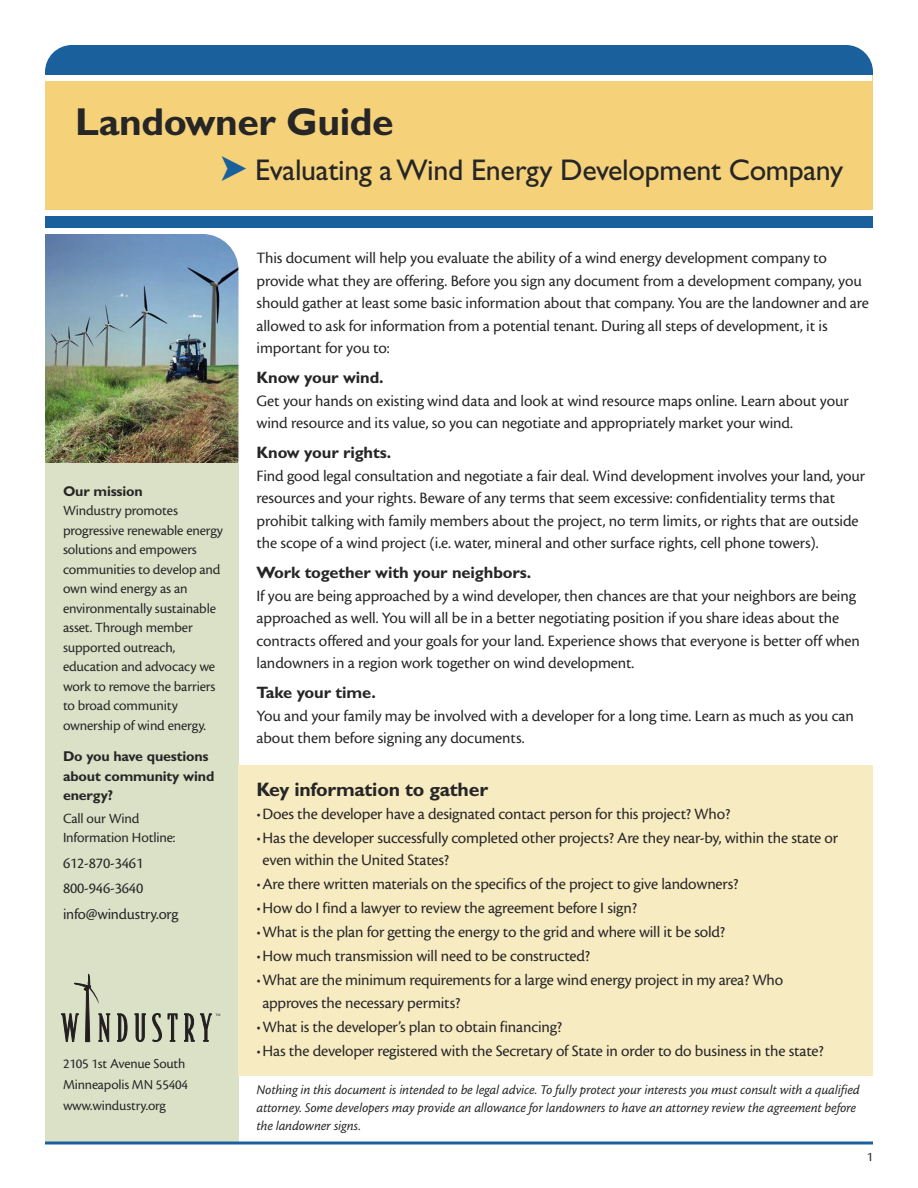
<style>
.page{position:relative;width:918px;height:1188px;background:#fff}
.page>*{position:absolute;margin:0;border:0;box-sizing:border-box;transform-origin:0 0}
.t1{font:700 39px "Gill Sans";letter-spacing:-.01em;color:#272627}
.t2{font:30px "Gill Sans";letter-spacing:-.01em;color:#272627}
.t3{font:700 19.5px "Gill Sans";letter-spacing:-.01em;color:#272627}
.t4{font:16.5px/22.5px "Cronos MM 408 11";letter-spacing:-.005em;color:#272627}
.t5{font:700 16.5px "Gill Sans";letter-spacing:-.005em;color:#272627}
.t6{font:15.75px/25.5px "Cronos MM 408 11";letter-spacing:-.01em;color:#272627}
.t7{font:14.7px/19.5px "Cronos MM 408 11";letter-spacing:-.01em;color:#272627}
.t8{font:700 14.25px/19.5px "Gill Sans";letter-spacing:-.01em;color:#272627}
.t9{font:14.25px/21px "Cronos MM 408 11";letter-spacing:-.01em;color:#272627}
.t10{font:13.8px/17.7px "Cronos MM It 408 11";color:#272627}
.t11{font:13.5px "Cronos MM 408 11";color:#272627}
.s1{color:#1a609d}
</style>
<div class="page">
<div style="left:45px;top:45px;width:828px;height:60px;background:#1a609d;border-radius:27px"></div>
<div style="left:45px;top:75px;width:828px;height:141px;background:#f5d27a"></div>
<div style="left:45px;top:216px;width:828px;height:12px;background:#1a609d"></div>
<div style="left:45px;top:210px;width:828px;height:6px;background:#fff"></div>
<div style="left:44px;top:75px;width:828px;height:6px;background:#fff"></div>
<img style="left:45px;top:234px;width:193px;height:230px">
<div style="left:45px;top:464px;width:193px;height:679px;background:#dbe1c7"></div>
<svg style="left:117px;top:1014px;width:10px;height:28px"></svg>
<svg style="left:135px;top:1014px;width:11px;height:28px"></svg>
<svg style="left:152px;top:1013px;width:10px;height:29px"></svg>
<svg style="left:168px;top:1014px;width:9px;height:28px"></svg>
<svg style="left:61px;top:973px;width:49px;height:70px"></svg>
<svg style="left:184px;top:1014px;width:36px;height:28px"></svg>
<hr style="left:45px;top:1142px;width:828px;height:2px;background:#1a609d">
<div style="left:238px;top:765px;width:635px;height:311px;background:#f7ebc1"></div>
<h1 class="t1" style="left:75px;top:108px;width:320px">Landowner Guide</h1>
<h2 class="t2" style="left:221px;top:159px;width:624px"><span class="s1">➤</span> Evaluating a Wind Energy Development Company</h2>
<p class="t8" style="left:63px;top:483px;width:81px">Our mission</p>
<p class="t7" style="left:63px;top:502px;width:162px">Windustry promotes progressive renewable energy solutions and empowers communities to develop and own wind energy as an environmentally sustainable asset. Through member supported outreach, education and advocacy we work to remove the barriers to broad community ownership of wind energy.</p>
<p class="t8" style="left:63px;top:748px;width:153px">Do you have questions about community wind energy?</p>
<p class="t7" style="left:63px;top:810px;width:114px">Call our Wind<br>Information Hotline:</p>
<p class="t6" style="left:63px;top:851px;width:117px">612-870-3461<br>800-946-3640 info@windustry.org</p>
<p class="t9" style="left:63px;top:1054px;width:127px">2105 1st Avenue South<br>Minneapolis MN 55404 www.windustry.org</p>
<p class="t4" style="left:256px;top:248px;width:614px">This document will help you evaluate the ability of a wind energy development company to provide what they are offering. Before you sign any document from a development company, you should gather at least some basic information about that company. You are the landowner and are allowed to ask for information from a potential tenant. During all steps of development, it is important for you to:</p>
<p class="t5" style="left:256px;top:372px;width:129px">Know your wind.</p>
<p class="t4" style="left:256px;top:391px;width:594px">Get your hands on existing wind data and look at wind resource maps online. Learn about your wind resource and its value, so you can negotiate and appropriately market your wind.</p>
<p class="t5" style="left:256px;top:447px;width:136px">Know your rights.</p>
<p class="t4" style="left:256px;top:466px;width:610px">Find good legal consultation and negotiate a fair deal. Wind development involves your land, your resources and your rights. Beware of any terms that seem excessive: confidentiality terms that prohibit talking with family members about the project, no term limits, or rights that are outside the scope of a wind project (i.e. water, mineral and other surface rights, cell phone towers).</p>
<p class="t5" style="left:256px;top:567px;width:276px">Work together with your neighbors.</p>
<p class="t4" style="left:256px;top:586px;width:605px">If you are being approached by a wind developer, then chances are that your neighbors are being approached as well. You will all be in a better negotiating position if you share ideas about the contracts offered and your goals for your land. Experience shows that everyone is better off when landowners in a region work together on wind development.</p>
<p class="t5" style="left:256px;top:687px;width:121px">Take your time.</p>
<p class="t4" style="left:256px;top:706px;width:599px">You and your family may be involved with a developer for a long time. Learn as much as you can about them before signing any documents.</p>
<p class="t3" style="left:256px;top:783px;width:233px">Key information to gather</p>
<p class="t4" style="left:256px;top:804px;width:475px">•Does the developer have a designated contact person for this project? Who?</p>
<p class="t4" style="left:262px;top:828px;width:577px;text-indent:-6px">•Has the developer successfully completed other projects? Are they near-by, within the state or even within the United States?</p>
<p class="t4" style="left:256px;top:874px;width:483px">•Are there written materials on the specifics of the project to give landowners?</p>
<p class="t4" style="left:256px;top:898px;width:382px">•How do I find a lawyer to review the agreement before I sign?</p>
<p class="t4" style="left:256px;top:922px;width:470px">•What is the plan for getting the energy to the grid and where will it be sold?</p>
<p class="t4" style="left:256px;top:946px;width:335px">•How much transmission will need to be constructed?</p>
<p class="t4" style="left:262px;top:970px;width:522px;text-indent:-6px">•What are the minimum requirements for a large wind energy project in my area? Who approves the necessary permits?</p>
<p class="t4" style="left:256px;top:1017px;width:307px">•What is the developer’s plan to obtain financing?</p>
<p class="t4" style="left:256px;top:1041px;width:569px">•Has the developer registered with the Secretary of State in order to do business in the state?</p>
<p class="t10" style="left:256px;top:1082px;width:605px">Nothing in this document is intended to be legal advice. To fully protect your interests you must consult with a qualified attorney. Some developers may provide an allowance for landowners to have an attorney review the agreement before the landowner signs.</p>
<p class="t11" style="left:867px;top:1152px;width:8px">1</p>
</div>
